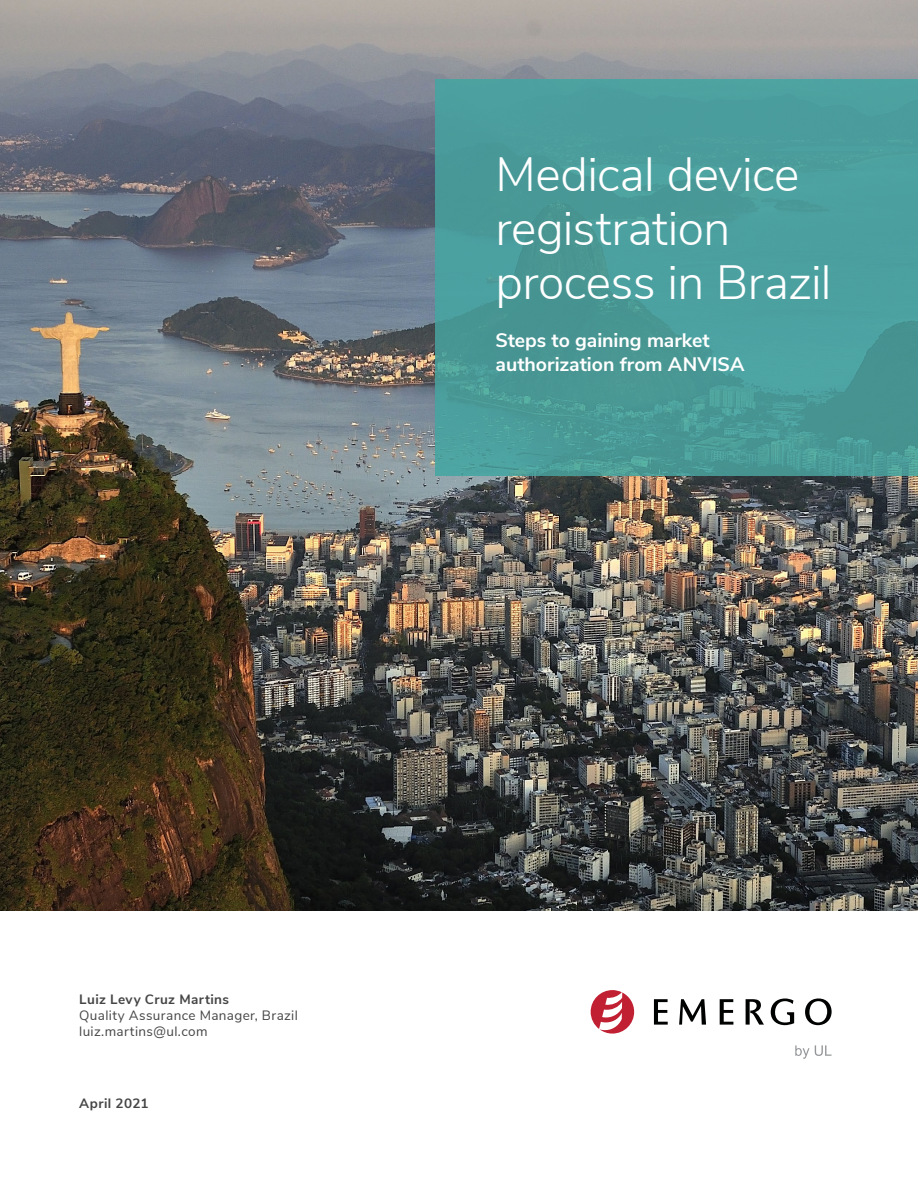
<style>
.page{position:relative;width:918px;height:1188px;background:#fff}
.page>*{position:absolute;margin:0;border:0;box-sizing:border-box;transform-origin:0 0}
.t1{font:300 48px/54px "Nunito Sans";letter-spacing:-.015em;color:#fff}
.t2{font:700 19.5px/24px "Nunito Sans";color:#fff}
.t3{font:13.5px/16.2px "Nunito Sans";letter-spacing:.025em;color:#454545}
.t4{font:700 13.5px "Nunito Sans";letter-spacing:.03em;color:#454545}
</style>
<div class="page">
<img style="left:0;top:0;width:918px;height:911px">
<div style="left:436px;top:79px;width:482px;height:396px;background:#4b9d9d"></div>
<svg style="left:591px;top:990px;width:43px;height:44px"></svg>
<svg style="left:654px;top:999px;width:14px;height:26px"></svg>
<svg style="left:679px;top:999px;width:27px;height:26px"></svg>
<svg style="left:720px;top:999px;width:13px;height:26px"></svg>
<svg style="left:746px;top:999px;width:18px;height:26px"></svg>
<svg style="left:771px;top:998px;width:23px;height:27px"></svg>
<svg style="left:805px;top:998px;width:27px;height:27px"></svg>
<svg style="left:795px;top:1045px;width:14px;height:14px"></svg>
<svg style="left:815px;top:1045px;width:17px;height:11px"></svg>
<h1 class="t1" style="left:496px;top:145px;width:338px">Medical device registration process in Brazil</h1>
<h2 class="t2" style="left:496px;top:327px;width:250px">Steps to gaining market authorization from ANVISA</h2>
<p class="t4" style="left:79px;top:989px;width:151px">Luiz Levy Cruz Martins</p>
<p class="t3" style="left:79px;top:1006px;width:220px">Quality Assurance Manager, Brazil luiz.martins@ul.com</p>
<p class="t4" style="left:79px;top:1094px;width:71px">April 2021</p>
</div>
